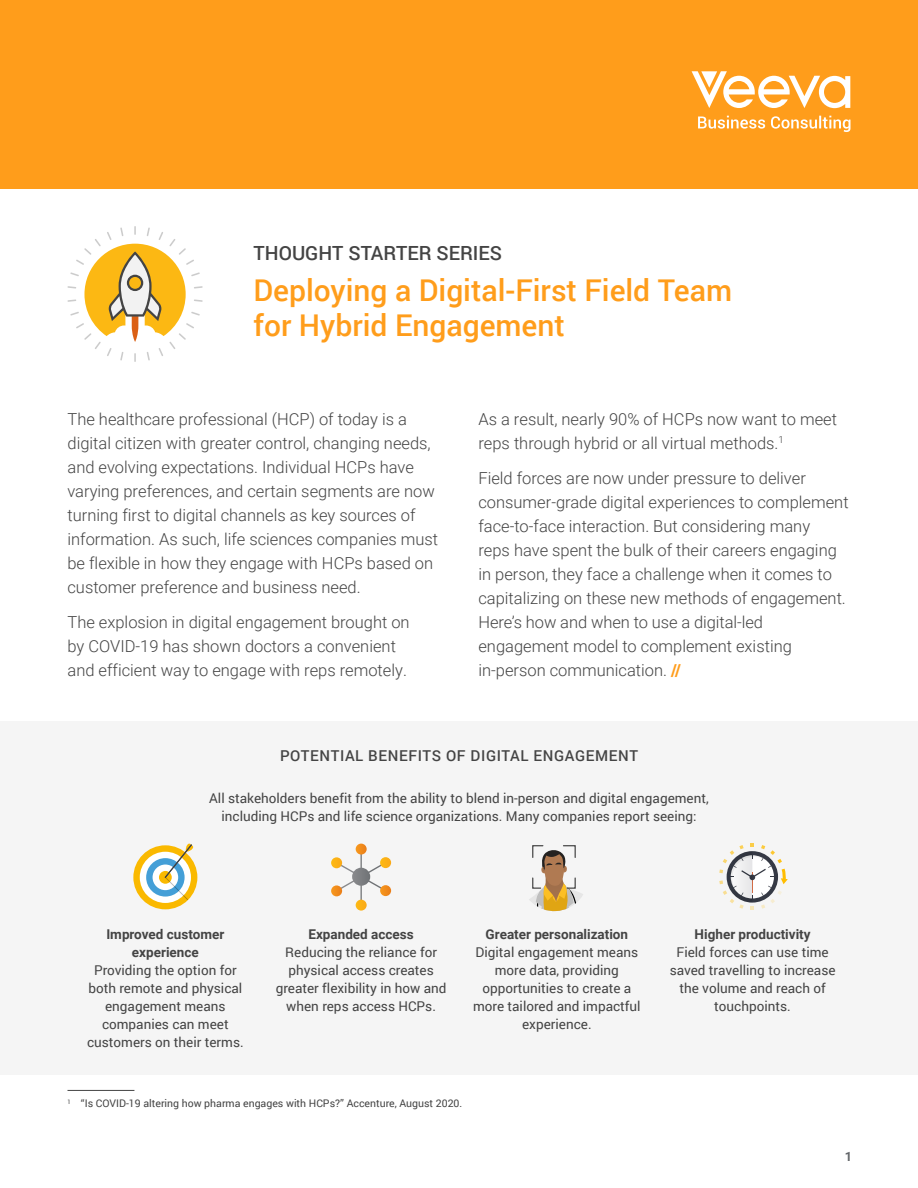
<style>
.page{position:relative;width:918px;height:1188px;background:#fff}
.page>*{position:absolute;margin:0;border:0;box-sizing:border-box;transform-origin:0 0}
.t1{font:500 30px/34.5px "Roboto";color:#ff9d1b}
.t2{font:500 19.5px "Roboto";color:#444}
.Body_Copy{font:300 16.5px/24px "Roboto";color:#444}
.t3{font:500 15px "Roboto";letter-spacing:.04em;color:#444}
.Body_Copy-2{font:13.5px/18px "Roboto";color:#444;text-align:center}
.t4{font:700 12.75px "Roboto";color:#63666a}
.Fine_print{font:10.5px "Roboto";color:#444}
.s1{font-weight:900;color:#ff9d1b}
.s2{font-weight:700}
</style>
<div class="page">
<div style="left:0;top:721px;width:918px;height:354px;background:#f5f5f5"></div>
<svg style="left:68px;top:226px;width:135px;height:136px"></svg>
<div style="left:0;top:0;width:918px;height:189px;background:#ff9d1b"></div>
<svg style="left:692px;top:71px;width:158px;height:37px"></svg>
<svg style="left:698px;top:116px;width:153px;height:16px"></svg>
<div style="left:133px;top:845px;width:64px;height:64px;background:#fab900;border-radius:50%"></div>
<div style="left:140px;top:852px;width:51px;height:51px;background:#fff;border-radius:50%"></div>
<svg style="left:146px;top:858px;width:39px;height:39px"></svg>
<div style="left:153px;top:865px;width:25px;height:25px;background:#fff;border-radius:50%"></div>
<div style="left:159px;top:871px;width:13px;height:13px;background:#fab900;border-radius:50%"></div>
<svg style="left:165px;top:844px;width:29px;height:56px"></svg>
<svg style="left:331px;top:844px;width:60px;height:67px"></svg>
<svg style="left:529px;top:845px;width:54px;height:67px"></svg>
<svg style="left:719px;top:844px;width:69px;height:66px"></svg>
<hr style="left:68px;top:1090px;width:66px;height:1px;background:#444">
<p class="t2" style="left:254px;top:240px;width:250px">THOUGHT STARTER SERIES</p>
<p class="t1" style="left:254px;top:272px;width:480px">Deploying a Digital-First Field Team for Hybrid Engagement</p>
<p class="Body_Copy" style="left:68px;top:406px;width:372px">The healthcare professional (HCP) of today is a digital citizen with greater control, changing needs, and evolving expectations. Individual HCPs have varying preferences, and certain segments are now turning first to digital channels as key sources of information. As such, life sciences companies must be flexible in how they engage with HCPs based on customer preference and business need.</p>
<p class="Body_Copy" style="left:68px;top:609px;width:344px">The explosion in digital engagement brought on by COVID-19 has shown doctors a convenient and efficient way to engage with reps remotely.</p>
<p class="Body_Copy" style="left:478px;top:406px;width:360px">As a result, nearly 90% of HCPs now want to meet reps through hybrid or all virtual methods.<sup>1</sup></p>
<p class="Body_Copy" style="left:478px;top:465px;width:372px">Field forces are now under pressure to deliver consumer-grade digital experiences to complement face-to-face interaction. But considering many<br>reps have spent the bulk of their careers engaging in person, they face a challenge when it comes to capitalizing on these new methods of engagement.<br>Here’s how and when to use a digital-led engagement model to complement existing in-person communication. <span class="s1">//</span></p>
<p class="t3" style="left:280px;top:746px;width:360px">POTENTIAL BENEFITS OF DIGITAL ENGAGEMENT</p>
<p class="Body_Copy-2" style="left:209px;top:788px;width:501px">All stakeholders benefit from the ability to blend in-person and digital engagement, including HCPs and life science organizations. Many companies report seeing:</p>
<p class="Body_Copy-2" style="left:87px;top:924px;width:158px"><span class="s2">Improved customer experience<br></span>Providing the option for both remote and physical engagement means companies can meet customers on their terms.</p>
<p class="Body_Copy-2" style="left:276px;top:924px;width:172px"><span class="s2">Expanded access<br></span>Reducing the reliance for physical access creates greater flexibility in how and when reps access HCPs.</p>
<p class="Body_Copy-2" style="left:473px;top:924px;width:169px"><span class="s2">Greater personalization<br></span>Digital engagement means more data, providing opportunities to create a more tailored and impactful experience.</p>
<p class="Body_Copy-2" style="left:670px;top:924px;width:167px"><span class="s2">Higher productivity<br></span>Field forces can use time saved travelling to increase the volume and reach of touchpoints.</p>
<p class="Fine_print" style="left:68px;top:1096px;width:396px"><sup>1</sup> “Is COVID-19 altering how pharma engages with HCPs?” Accenture, August 2020.</p>
<p class="t4" style="left:845px;top:1148px;width:9px">1</p>
</div>
